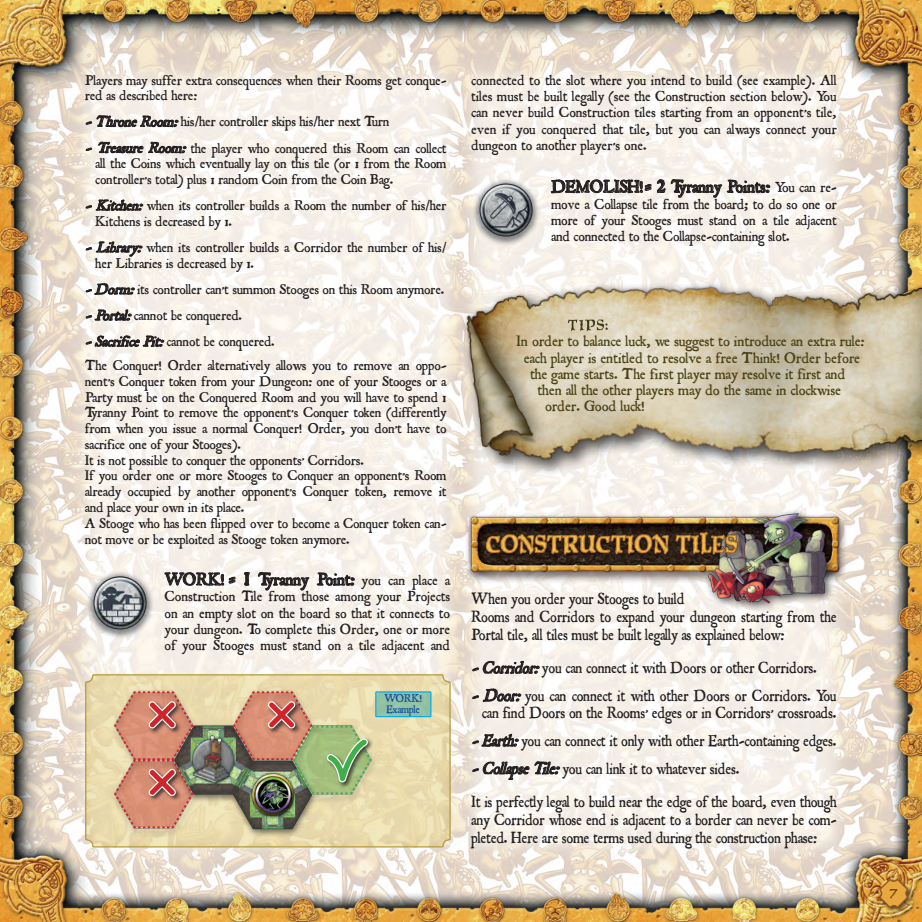
<style>
.page{position:relative;width:922px;height:922px;background:#fff}
.page>*{position:absolute;margin:0;border:0;box-sizing:border-box;transform-origin:0 0}
.t1{font:18.75px "Roman Antique";letter-spacing:-.005em;color:#231f20}
.t2{font:17.38px/27.8px "Roman Antique";letter-spacing:-.005em;color:#231f20;scale:.91 1}
.t3{font:17.38px/18.1px "Roman Antique";letter-spacing:-.005em;color:#231f20;text-align:justify;scale:.92 1}
.t4{font:16.25px "Roman Antique";color:#4a4216}
.t5{font:15.62px/16.2px "Roman Antique";letter-spacing:.005em;color:#231f20;text-align:justify}
.t6{font:15.12px/15.8px "Roman Antique";letter-spacing:-.005em;color:#231f20}
.t7{font:14.75px "Roman Antique";color:#703e0a;scale:1.35 1}
.t8{font:12.12px/11px "Roman Antique";letter-spacing:-.01em;color:#0d4da1;scale:.96 1}
.s1{font-style:italic;font-size:15.75px}
.s2{font-size:31.5px}
.s3{font-size:15.62px}
.s4{font-style:italic;font-size:18.12px}
</style>
<div class="page">
<img style="left:0;top:0;width:921px;height:921px">
<img style="left:460px;top:493px;width:389px;height:119px">
<img style="left:471px;top:177px;width:69px;height:69px">
<img style="left:85px;top:570px;width:69px;height:69px">
<svg style="left:84px;top:673px;width:367px;height:174px;background:#d5caa0"></svg>
<div style="left:376px;top:691px;width:55px;height:25px;background:#92c0a4"></div>
<div style="left:375px;top:691px;width:56px;height:26px;border:1px solid #00aeef"></div>
<svg style="left:551px;top:177px;width:218px;height:21px"></svg>
<svg style="left:164px;top:572px;width:71px;height:14px"></svg>
<svg style="left:244px;top:572px;width:5px;height:13px"></svg>
<svg style="left:258px;top:572px;width:51px;height:18px"></svg>
<svg style="left:317px;top:572px;width:37px;height:13px"></svg>
<svg style="left:86px;top:115px;width:92px;height:12px"></svg>
<svg style="left:86px;top:148px;width:6px;height:3px"></svg>
<svg style="left:98px;top:142px;width:88px;height:13px"></svg>
<svg style="left:86px;top:199px;width:57px;height:12px"></svg>
<svg style="left:86px;top:241px;width:56px;height:16px"></svg>
<svg style="left:86px;top:283px;width:49px;height:12px"></svg>
<svg style="left:86px;top:309px;width:46px;height:12px"></svg>
<svg style="left:86px;top:335px;width:78px;height:13px"></svg>
<img style="left:459px;top:273px;width:462px;height:211px">
<svg style="left:472px;top:660px;width:67px;height:13px"></svg>
<svg style="left:472px;top:688px;width:49px;height:13px"></svg>
<svg style="left:472px;top:732px;width:46px;height:16px"></svg>
<svg style="left:472px;top:761px;width:88px;height:18px;background:#b5b0ad"></svg>
<div style="left:877px;top:877px;width:36px;height:36px;background:#231f20;opacity:.75"></div>
<svg style="left:878px;top:877px;width:31px;height:31px"></svg>
<img style="left:113px;top:690px;width:81px;height:139px">
<div style="left:325px;top:737px;width:48px;height:51px;background:#231f20;opacity:.75"></div>
<img style="left:232px;top:690px;width:140px;height:105px">
<img style="left:545px;top:316px;width:86px;height:17px">
<img style="left:461px;top:523px;width:307px;height:43px">
<p class="t6" style="left:85px;top:72px;width:363px">Players may suffer extra consequences when their Rooms get conque&shy;red as described here:</p>
<p class="t6" style="left:85px;top:109px;width:363px;line-height:26.1px"><span class="s1">-ThroneRoom:</span>his/her controller skips his/her next Turn <span class="s1">-TreasureRoom:</span>the player who conquered this Room can collect</p>
<p class="t6" style="left:96px;top:156px;width:352px">all the Coins which eventually lay on this tile (or 1 from the Room controller’s total) plus 1 random Coin from the Coin Bag.</p>
<p class="t6" style="left:96px;top:198px;width:352px;text-indent:-11px"><span class="s1">-Kitchen:</span>when its controller builds a Room the number of his/her<br>Kitchens is decreased by 1.</p>
<p class="t6" style="left:96px;top:240px;width:352px;text-indent:-11px"><span class="s1">-Library:</span>when its controller builds a Corridor the number of his/ her Libraries is decreased by 1.</p>
<p class="t6" style="left:85px;top:276px;width:361px;line-height:26.1px"><span class="s1">-Dorm:</span>its controller can’t summon Stooges on this Room anymore. <span class="s1">-Portal:</span>cannot be conquered.<br><span class="s1">-SacrificePit:</span>cannot be conquered.</p>
<p class="t6" style="left:85px;top:357px;width:363px">The Conquer! Order alternatively allows you to remove an oppo&shy;nent’s Conquer token from your Dungeon: one of your Stooges or a Party must be on the Conquered Room and you will have to spend 1<br>Tyranny Point to remove the opponent’s Conquer token (differently from when you issue a normal Conquer! Order, you don’t have to sacrifice one of your Stooges).<br>It is not possible to conquer the opponents’ Corridors.<br>If you order one or more Stooges to Conquer an opponent’s Room already occupied by another opponent’s Conquer token, remove it and place your own in its place.<br>A Stooge who has been flipped over to become a Conquer token can&shy;not move or be exploited as Stooge token anymore.</p>
<p class="t1" style="left:165px;top:568px;width:287px">WORK! = <span class="s2">1</span> Tyranny Point: <span class="s3">you can place a</span></p>
<p class="t5" style="left:165px;top:588px;width:287px">Construction Tile from those among your Projects on an empty slot on the board so that it connects to your dungeon. To complete this Order, one or more of your Stooges must stand on a tile adjacent and</p>
<p class="t8" style="left:384px;top:693px;width:41px">WORK!<br>Example</p>
<p class="t5" style="left:471px;top:72px;width:366px">connected to the slot where you intend to build (see example). All tiles must be built legally (see the Construction section below). You can never build Construction tiles starting from an opponent’s tile, even if you conquered that tile, but you can always connect your dungeon to another player’s one.</p>
<p class="t1" style="left:551px;top:175px;width:287px">DEMOLISH! = <span class="s2">2</span> Tyranny Points: <span class="s3">You can re-</span></p>
<p class="t5" style="left:551px;top:196px;width:287px">move a Collapse tile from the board; to do so one or more of your Stooges must stand on a tile adjacent and connected to the Collapse-containing slot.</p>
<p class="t4" style="left:516px;top:331px;width:350px">In order to balance luck, we suggest to introduce an extra rule:</p>
<p class="t4" style="left:524px;top:348px;width:338px">each player is entitled to resolve a free Think! Order before</p>
<p class="t4" style="left:530px;top:364px;width:316px">the game starts. The first player may resolve it first and</p>
<p class="t4" style="left:537px;top:380px;width:305px">then all the other players may do the same in clockwise</p>
<p class="t4" style="left:545px;top:396px;width:101px">order. Good luck!</p>
<p class="t2" style="left:471px;top:589px;width:403px;line-height:18.1px">When you order your Stooges to build<br>Rooms and Corridors to expand your dungeon starting from the<br>Portal tile, all tiles must be built legally as explained below:</p>
<p class="t2" style="left:471px;top:654px;width:403px"><span class="s4">-Corridor:</span>you can connect it with Doors or other Corridors. <span class="s4">-Door:</span>you can connect it with other Doors or Corridors. You</p>
<p class="t2" style="left:471px;top:699px;width:403px;text-align:justify;text-indent:11px">can find Doors on the Rooms’ edges or in Corridors’ crossroads. <span class="s4">-Earth:</span>you can connect it only with other Earth-containing edges. <span class="s4">-CollapseTile:</span>you can link it to whatever sides.</p>
<p class="t3" style="left:471px;top:792px;width:398px">It is perfectly legal to build near the edge of the board, even though any Corridor whose end is adjacent to a border can never be com&shy;pleted. Here are some terms used during the construction phase:</p>
<p class="t7" style="left:889px;top:881px;width:8px">7</p>
</div>
